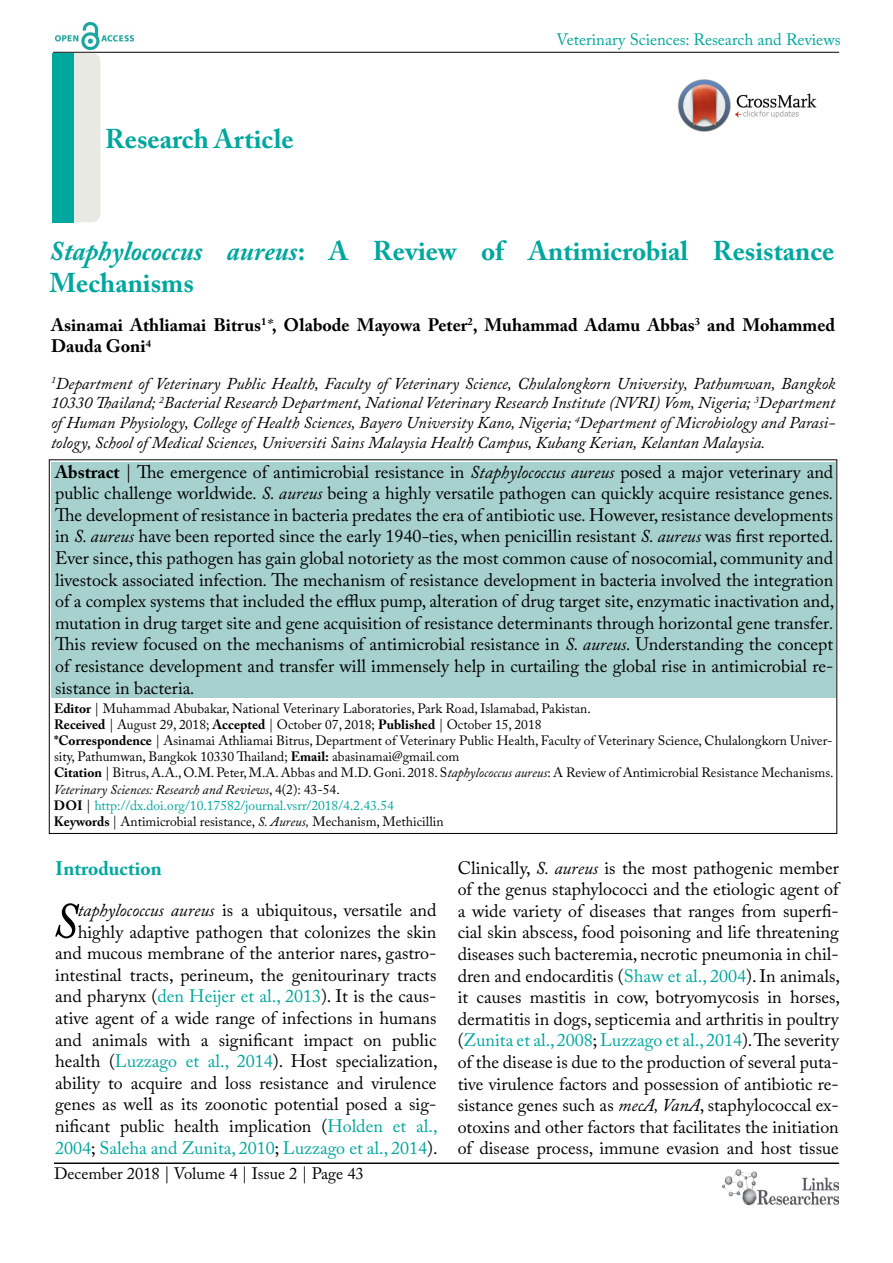
<style>
.page{position:relative;width:893px;height:1263px;background:#fff}
.page>*{position:absolute;margin:0;border:0;box-sizing:border-box;transform-origin:0 0}
.t1{font:italic 50.1px "Adobe Caslon Pro";color:#000}
.t2{font:700 27px/32.4px "Adobe Caslon Pro";color:#00a79e}
.t3{font:700 19.5px "Adobe Caslon Pro";color:#00a79e}
.t4{font:18px/21.6px "Adobe Caslon Pro";color:#000;text-align:justify}
.t5{font:700 18px/21.6px "Adobe Caslon Pro";color:#000}
.t6{font:italic 16.5px/19.8px "Adobe Caslon Pro";color:#000;text-align:justify}
.t7{font:16.5px "Adobe Caslon Pro";color:#00a79e}
.t8{font:16.5px "Adobe Caslon Pro";color:#000}
.t9{font:13.5px/16.2px "Adobe Caslon Pro";color:#000}
.s1{font-style:italic}
.s2{font-weight:400;font-style:italic}
.s3{font-weight:700}
.s4{color:#00a79e}
</style>
<div class="page">
<hr style="left:53px;top:52px;width:786px;height:1px;background:#000">
<img style="left:55px;top:23px;width:79px;height:27px">
<img style="left:722px;top:1169px;width:117px;height:37px">
<div style="left:51px;top:462px;width:784px;height:235px;background:#a7d1ce"></div>
<div style="left:54px;top:53px;width:46px;height:169px;background:#e9e9e4;border-radius:9px"></div>
<hr style="left:54px;top:1163px;width:785px;height:1px;background:#000">
<div style="left:53px;top:53px;width:21px;height:169px;background:#00a79e"></div>
<img style="left:678px;top:79px;width:139px;height:53px">
<h2 class="t2" style="left:105px;top:122px;width:190px">Research Article</h2>
<p class="t7" style="left:556px;top:30px;width:286px">Veterinary Sciences: Research and Reviews</p>
<h2 class="t2" style="left:49px;top:234px;width:786px"><span class="s1">Staphylococcus aureus</span>: A Review of Antimicrobial Resistance<br>Mechanisms</h2>
<p class="t5" style="left:51px;top:314px;width:786px">Asinamai Athliamai Bitrus<sup>1</sup><span class="s2">*</span>, Olabode Mayowa Peter<sup>2</sup>, Muhammad Adamu Abbas<sup>3</sup> and Mohammed<br>Dauda Goni<sup>4</sup></p>
<p class="t6" style="left:51px;top:373px;width:786px"><sup>1</sup>Department of Veterinary Public Health, Faculty of Veterinary Science, Chulalongkorn University, Pathumwan, Bangkok 10330 Thailand; <sup>2</sup>Bacterial Research Department, National Veterinary Research Institute (NVRI) Vom, Nigeria; <sup>3</sup>Department of Human Physiology, College of Health Sciences, Bayero University Kano, Nigeria; <sup>4</sup>Department of Microbiology and Parasi&shy;tology, School of Medical Sciences, Universiti Sains Malaysia Health Campus, Kubang Kerian, Kelantan Malaysia.</p>
<p class="t4" style="left:55px;top:461px;width:781px"><span class="s3">Abstract</span> | The emergence of antimicrobial resistance in <span class="s1">Staphylococcus aureus</span> posed a major veterinary and public challenge worldwide<span class="s1">. S. aureus</span> being a highly versatile pathogen can quickly acquire resistance genes<span class="s1">.<br></span>The development of resistance in bacteria predates the era of antibiotic use<span class="s1">.</span> However, resistance developments in <span class="s1">S. aureus</span> have been reported since the early 1940<span class="s1">-</span>ties, when penicillin resistant <span class="s1">S. aureus</span> was first reported<span class="s1">.<br></span>Ever since, this pathogen has gain global notoriety as the most common cause of nosocomial, community and livestock associated infection<span class="s1">.</span> The mechanism of resistance development in bacteria involved the integration of a complex systems that included the efflux pump, alteration of drug target site, enzymatic inactivation and, mutation in drug target site and gene acquisition of resistance determinants through horizontal gene transfer<span class="s1">.<br></span>This review focused on the mechanisms of antimicrobial resistance in <span class="s1">S. aureus.</span> Understanding the concept of resistance development and transfer will immensely help in curtailing the global rise in antimicrobial re&shy;sistance in bacteria<span class="s1">.</span></p>
<p class="t9" style="left:54px;top:700px;width:781px"><span class="s3">Editor</span> | Muhammad Abubakar, National Veterinary Laboratories, Park Road, Islamabad, Pakistan.<br><span class="s3">Received</span> | August 29, 2018; <span class="s3">Accepted</span> | October 07, 2018; <span class="s3">Published</span> | October 15, 2018<br><span class="s3">*Correspondence</span> | Asinamai Athliamai Bitrus, Department of Veterinary Public Health, Faculty of Veterinary Science, Chulalongkorn Univer&shy;sity, Pathumwan, Bangkok 10330 Thailand; <span class="s3">Email:</span> abasinamai@gmail<span class="s1">.</span>com<br><span class="s3">Citation</span> | Bitrus, A.A., O.M. Peter, M.A. Abbas and M.D. Goni. 2018. S<span class="s1">taphylococcus aureus</span>: A Review of Antimicrobial Resistance Mechanisms.<br><span class="s1">Veterinary Sciences: Research and Reviews</span>, 4(2): 43-54.<br><span class="s3">DOI</span> | <span class="s4">http://dx.doi.org/10.17582/journal.vsrr/2018/4.2.43.54<br></span><span class="s3">Keywords</span> | Antimicrobial resistance, <span class="s1">S. Aureus,</span> Mechanism, Methicillin</p>
<p class="t3" style="left:55px;top:856px;width:108px">Introduction</p>
<h1 class="t1" style="left:52px;top:891px;width:27px">S</h1>
<p class="t4" style="left:55px;top:899px;width:384px;text-align:right"><span class="s1">taphylococcus aureus</span> is a ubiquitous, versatile and highly adaptive pathogen that colonizes the skin and mucous membrane of the anterior nares, gastro&shy;intestinal tracts, perineum, the genitourinary tracts and pharynx (<span class="s4">den Heijer et al., 2013</span>). It is the caus&shy;ative agent of a wide range of infections in humans and animals with a significant impact on public health (<span class="s4">Luzzago et al., 2014</span>). Host specialization, ability to acquire and loss resistance and virulence genes as well as its zoonotic potential posed a sig&shy;nificant public health implication (<span class="s4">Holden et al., 2004</span>; <span class="s4">Saleha and Zunita, 2010</span>; <span class="s4">Luzzago et al., 2014</span>).</p>
<p class="t8" style="left:54px;top:1164px;width:311px">December 2018 | Volume 4 | Issue 2 | Page 43</p>
<p class="t4" style="left:458px;top:856px;width:384px">Clinically, <span class="s1">S. aureus</span> is the most pathogenic member of the genus staphylococci and the etiologic agent of a wide variety of diseases that ranges from superfi&shy;cial skin abscess, food poisoning and life threatening diseases such bacteremia, necrotic pneumonia in chil&shy;dren and endocarditis (<span class="s4">Shaw et al., 2004</span>). In animals, it causes mastitis in cow, botryomycosis in horses, dermatitis in dogs, septicemia and arthritis in poultry (<span class="s4">Zunita et al., 2008</span>; <span class="s4">Luzzago et al., 2014</span>). The severity of the disease is due to the production of several puta&shy;tive virulence factors and possession of antibiotic re&shy;sistance genes such as <span class="s1">mecA, VanA</span>, staphylococcal ex&shy;otoxins and other factors that facilitates the initiation of disease process, immune evasion and host tissue</p>
</div>
